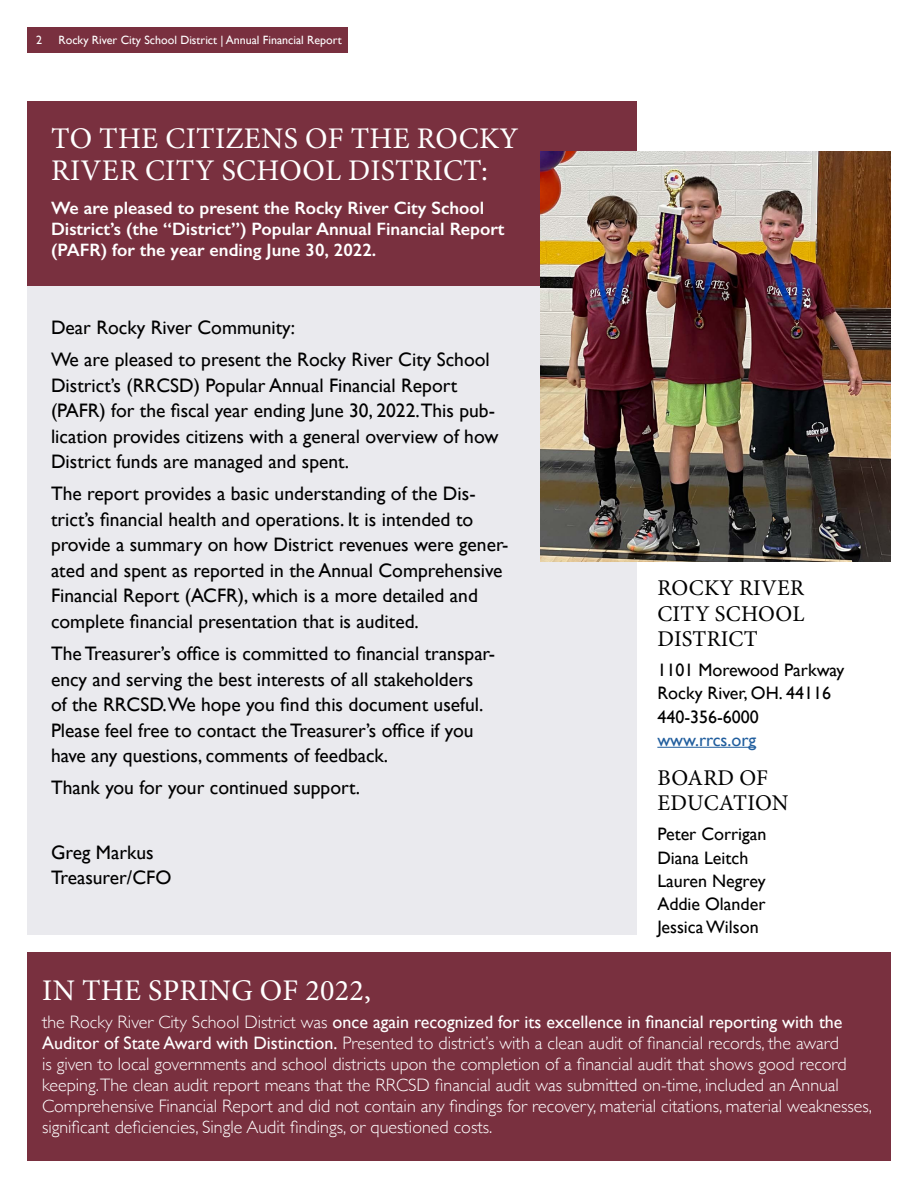
<style>
.page{position:relative;width:918px;height:1188px;background:#fff}
.page>*{position:absolute;margin:0;border:0;box-sizing:border-box;transform-origin:0 0}
.t1{font:30px/31.5px "Minion Pro";letter-spacing:.01em;color:#fff}
.t2{font:22.5px/25.5px "Minion Pro";letter-spacing:.01em;color:#000;text-align:justify}
.t3{font:19.5px/25.5px "Gill Sans";color:#000}
.t4{font:300 18px/21px "Gill Sans";color:#fff}
.t5{font:600 18px/21px "Gill Sans";color:#fff}
.t6{font:18px/23.2px "Gill Sans";color:#000}
.t7{font:18px "Gill Sans";color:#215e9e}
.t8{font:12px "Gill Sans";color:#fff}
.s1{font-weight:400}
</style>
<div class="page">
<div style="left:27px;top:27px;width:321px;height:26px;background:#79303f"></div>
<div style="left:27px;top:279px;width:609px;height:656px;background:#eaeaee"></div>
<div style="left:27px;top:102px;width:609px;height:184px;background:#79303f"></div>
<img style="left:541px;top:151px;width:350px;height:411px">
<hr style="left:657px;top:747px;width:99px;height:1px;background:#215e9e">
<div style="left:27px;top:953px;width:864px;height:208px;background:#79303f"></div>
<p class="t8" style="left:36px;top:33px;width:7px">2</p>
<p class="t8" style="left:58px;top:33px;width:285px">Rocky River City School District | Annual Financial Report</p>
<h1 class="t1" style="left:51px;top:123px;width:469px">TO THE CITIZENS OF THE ROCKY<br>RIVER CITY SCHOOL DISTRICT:</h1>
<p class="t5" style="left:51px;top:197px;width:455px">We are pleased to present the Rocky River City School<br>District’s (the “District”) Popular Annual Financial Report (PAFR) for the year ending June 30, 2022.</p>
<p class="t3" style="left:51px;top:311px;width:440px;line-height:32.2px">Dear Rocky River Community:<br>We are pleased to present the Rocky River City School</p>
<p class="t3" style="left:51px;top:372px;width:449px">District’s (RRCSD) Popular Annual Financial Report (PAFR) for the fiscal year ending June 30, 2022.This pub&shy;lication provides citizens with a general overview of how District funds are managed and spent.</p>
<p class="t3" style="left:51px;top:481px;width:459px">The report provides a basic understanding of the Dis&shy;trict’s financial health and operations. It is intended to provide a summary on how District revenues were gener&shy;ated and spent as reported in the Annual Comprehensive Financial Report (ACFR), which is a more detailed and complete financial presentation that is audited.</p>
<p class="t3" style="left:51px;top:641px;width:446px">The Treasurer’s office is committed to financial transpar&shy;ency and serving the best interests of all stakeholders<br>of the RRCSD.We hope you find this document useful.<br>Please feel free to contact the Treasurer’s office if you have any questions, comments of feedback.</p>
<p class="t3" style="left:51px;top:775px;width:311px">Thank you for your continued support.</p>
<p class="t3" style="left:51px;top:839px;width:122px">Greg Markus<br>Treasurer/CFO</p>
<p class="t2" style="left:657px;top:575px;width:149px">ROCKY RIVER CITY SCHOOL DISTRICT</p>
<p class="t6" style="left:657px;top:658px;width:189px">1101 Morewood Parkway<br>Rocky River, OH. 44116<br>440-356-6000</p>
<p class="t7" style="left:657px;top:729px;width:100px">www.rrcs.org</p>
<p class="t2" style="left:657px;top:765px;width:133px">BOARD OF<br>EDUCATION</p>
<p class="t6" style="left:657px;top:823px;width:111px">Peter Corrigan<br>Diana Leitch<br>Lauren Negrey<br>Addie Olander<br>Jessica Wilson</p>
<h1 class="t1" style="left:42px;top:975px;width:330px">IN THE SPRING OF 2022,</h1>
<p class="t4" style="left:42px;top:1011px;width:832px">the Rocky River City School District was <span class="s1">once again recognized for its excellence in financial reporting with the Auditor of State Award with Distinction.</span> Presented to district’s with a clean audit of financial records, the award<br>is given to local governments and school districts upon the completion of a financial audit that shows good record keeping.The clean audit report means that the RRCSD financial audit was submitted on-time, included an Annual Comprehensive Financial Report and did not contain any findings for recovery, material citations, material weaknesses, significant deficiencies, Single Audit findings, or questioned costs.</p>
</div>
